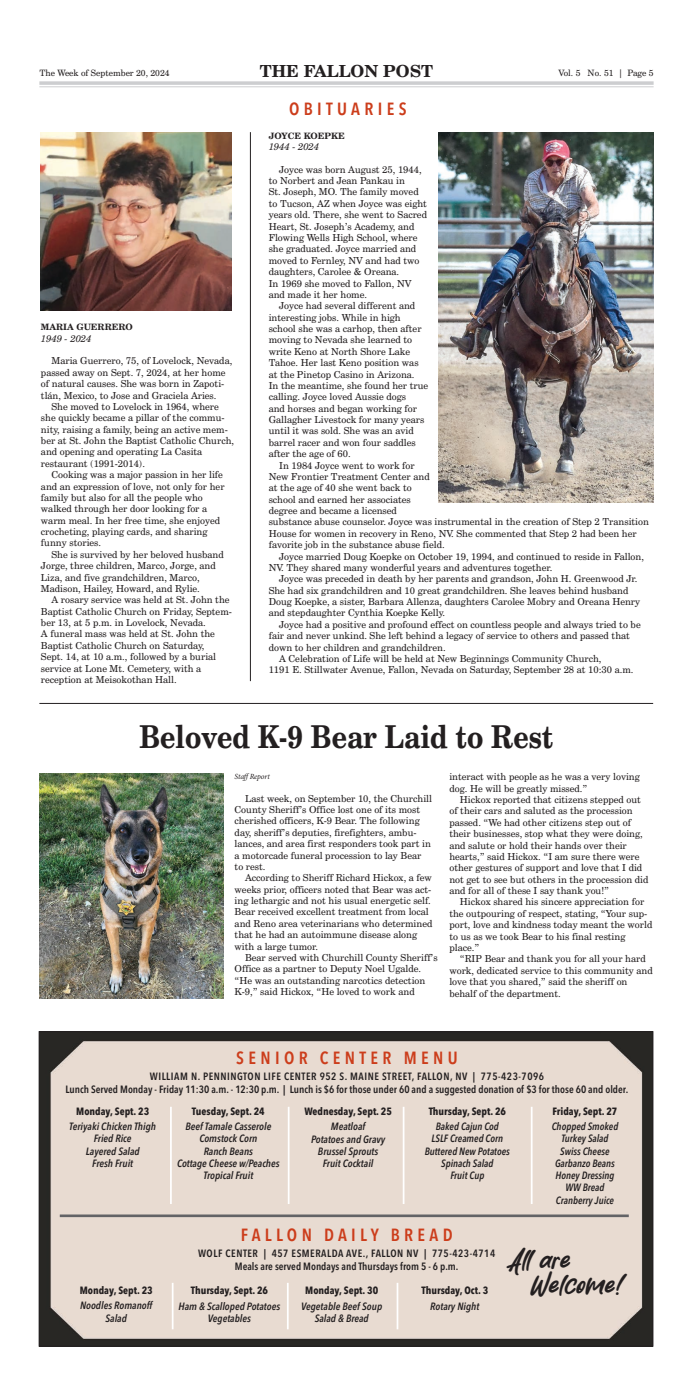
<style>
.page{position:relative;width:693px;height:1386px;background:#fff}
.page>*{position:absolute;margin:0;border:0;box-sizing:border-box;transform-origin:0 0}
.t1{font:700 31.5px "Century Schoolbook BT";color:#231f20;scale:.85 1}
.t2{font:22.75px/25.6px "Bitcheese";color:#231f20}
.t3{font:600 17.5px "Avenir Next Condensed";letter-spacing:.25em;color:#cc3d1b}
.t4{font:700 16.62px "Century Schoolbook BT";color:#231f20}
.t5{font:italic 600 10.5px/12.2px "Avenir Next Condensed";color:#231f20;text-align:center}
.t6{font:600 10.5px/13.5px "Avenir Next Condensed";color:#231f20;text-align:center}
.t7{font:italic 600 10.5px/12.2px "Avenir Next Condensed";color:#231f20;text-align:center;scale:.96 1}
.t8{font:700 10.5px "Avenir Next Condensed";color:#231f20}
.t9{font:600 10.5px/13.5px "Avenir Next Condensed";letter-spacing:.02em;color:#231f20;text-align:center}
.t10{font:9.62px/11.4px "Century Schoolbook BT";color:#231f20}
.t11{font:italic 9.62px "Century Schoolbook BT";color:#231f20}
.t12{font:8.75px "Century Schoolbook BT";color:#231f20}
.t13{font:700 8.75px "Century Schoolbook BT";color:#231f20}
.t14{font:italic 7.88px "Minion Pro";letter-spacing:-.02em;color:#231f20}
</style>
<div class="page">
<hr style="left:39px;top:81px;width:615px;height:4px;background:#d4d5d7">
<hr style="left:39px;top:86px;width:615px;height:1px;background:#cdced0">
<img style="left:41px;top:1033px;width:610px;height:311px">
<hr style="left:60px;top:1215px;width:569px;height:2px;background:#636366">
<hr style="left:170px;top:1107px;width:2px;height:97px;background:#fff">
<hr style="left:288px;top:1107px;width:2px;height:97px;background:#fff">
<hr style="left:403px;top:1107px;width:1px;height:97px;background:#fff">
<hr style="left:531px;top:1107px;width:2px;height:97px;background:#fff">
<hr style="left:172px;top:1283px;width:2px;height:46px;background:#fff">
<hr style="left:287px;top:1283px;width:2px;height:46px;background:#fff">
<hr style="left:397px;top:1283px;width:1px;height:46px;background:#fff">
<img style="left:40px;top:132px;width:191px;height:178px">
<img style="left:439px;top:132px;width:215px;height:370px">
<hr style="left:250px;top:132px;width:1px;height:549px;background:#231f20">
<hr style="left:39px;top:703px;width:614px;height:1px;background:#231f20">
<img style="left:39px;top:773px;width:184px;height:225px">
<p class="t12" style="left:39px;top:70px;width:132px">The Week of September 20, 2024</p>
<h3 class="t4" style="left:260px;top:65px;width:175px">THE FALLON POST</h3>
<p class="t12" style="left:558px;top:70px;width:97px">Vol. 5 No. 51 | Page 5</p>
<p class="t13" style="left:41px;top:324px;width:93px">MARIA GUERRERO</p>
<p class="t11" style="left:41px;top:335px;width:52px">1949 - 2024</p>
<p class="t10" style="left:41px;top:356px;width:193px;text-indent:11px">Maria Guerrero, 75, of Lovelock, Nevada, passed away on Sept. 7, 2024, at her home of natural causes. She was born in Zapoti&shy;tlán, Mexico, to Jose and Graciela Aries.</p>
<p class="t10" style="left:41px;top:402px;width:195px;text-indent:11px">She moved to Lovelock in 1964, where she quickly became a pillar of the commu&shy;nity, raising a family, being an active mem&shy;ber at St. John the Baptist Catholic Church, and opening and operating La Casita restaurant (1991-2014).</p>
<p class="t10" style="left:41px;top:470px;width:185px;text-indent:11px">Cooking was a major passion in her life and an expression of love, not only for her family but also for all the people who walked through her door looking for a warm meal. In her free time, she enjoyed crocheting, playing cards, and sharing funny stories.</p>
<p class="t10" style="left:41px;top:550px;width:184px;text-indent:11px">She is survived by her beloved husband Jorge, three children, Marco, Jorge, and Liza, and five grandchildren, Marco, Madison, Hailey, Howard, and Rylie.</p>
<p class="t10" style="left:41px;top:595px;width:193px;text-indent:11px">A rosary service was held at St. John the Baptist Catholic Church on Friday, Septem&shy;ber 13, at 5 p.m. in Lovelock, Nevada.<br>A funeral mass was held at St. John the Baptist Catholic Church on Saturday,<br>Sept. 14, at 10 a.m., followed by a burial service at Lone Mt. Cemetery, with a reception at Meisokothan Hall.</p>
<h3 class="t3" style="left:289px;top:94px;width:119px">OBITUARIES</h3>
<p class="t13" style="left:269px;top:132px;width:78px">JOYCE KOEPKE</p>
<p class="t11" style="left:269px;top:143px;width:52px">1944 - 2024</p>
<p class="t10" style="left:269px;top:165px;width:160px;text-indent:11px">Joyce was born August 25, 1944, to Norbert and Jean Pankau in<br>St. Joseph, MO. The family moved to Tucson, AZ when Joyce was eight years old. There, she went to Sacred<br>Heart, St. Joseph’s Academy, and<br>Flowing Wells High School, where she graduated. Joyce married and moved to Fernley, NV and had two daughters, Carolee &amp; Oreana.<br>In 1969 she moved to Fallon, NV and made it her home.</p>
<p class="t10" style="left:269px;top:301px;width:161px;text-indent:11px">Joyce had several different and interesting jobs. While in high school she was a carhop, then after moving to Nevada she learned to write Keno at North Shore Lake<br>Tahoe. Her last Keno position was at the Pinetop Casino in Arizona.<br>In the meantime, she found her true calling. Joyce loved Aussie dogs<br>and horses and began working for<br>Gallagher Livestock for many years until it was sold. She was an avid barrel racer and won four saddles after the age of 60.</p>
<p class="t10" style="left:269px;top:460px;width:382px;text-indent:11px">In 1984 Joyce went to work for<br>New Frontier Treatment Center and<br>at the age of 40 she went back to<br>school and earned her associates<br>degree and became a licensed<br>substance abuse counselor. Joyce was instrumental in the creation of Step 2 Transition House for women in recovery in Reno, NV. She commented that Step 2 had been her favorite job in the substance abuse field.</p>
<p class="t10" style="left:269px;top:551px;width:377px;text-indent:11px">Joyce married Doug Koepke on October 19, 1994, and continued to reside in Fallon,<br>NV. They shared many wonderful years and adventures together.</p>
<p class="t10" style="left:269px;top:574px;width:373px;text-indent:11px">Joyce was preceded in death by her parents and grandson, John H. Greenwood Jr.<br>She had six grandchildren and 10 great grandchildren. She leaves behind husband Doug Koepke, a sister, Barbara Allenza, daughters Carolee Mobry and Oreana Henry and stepdaughter Cynthia Koepke Kelly.</p>
<p class="t10" style="left:279px;top:620px;width:363px">Joyce had a positive and profound effect on countless people and always tried to be</p>
<p class="t10" style="left:269px;top:631px;width:363px">fair and never unkind. She left behind a legacy of service to others and passed that</p>
<p class="t10" style="left:269px;top:642px;width:179px">down to her children and grandchildren.</p>
<p class="t10" style="left:279px;top:654px;width:324px">A Celebration of Life will be held at New Beginnings Community Church,</p>
<p class="t10" style="left:269px;top:665px;width:366px">1191 E. Stillwater Avenue, Fallon, Nevada on Saturday, September 28 at 10:30 a.m.</p>
<h1 class="t1" style="left:139px;top:725px;width:489px">Beloved K-9 Bear Laid to Rest</h1>
<p class="t14" style="left:235px;top:773px;width:37px">StaffReport</p>
<p class="t10" style="left:235px;top:793px;width:199px;text-indent:11px">Last week, on September 10, the Churchill County Sheriff’s Office lost one of its most cherished officers, K-9 Bear. The following day, sheriff’s deputies, firefighters, ambu&shy;lances, and area first responders took part in a motorcade funeral procession to lay Bear to rest.</p>
<p class="t10" style="left:235px;top:873px;width:199px;text-indent:11px">According to Sheriff Richard Hickox, a few weeks prior, officers noted that Bear was act&shy;ing lethargic and not his usual energetic self.<br>Bear received excellent treatment from local and Reno area veterinarians who determined that he had an autoimmune disease along with a large tumor.</p>
<p class="t10" style="left:235px;top:953px;width:205px;text-indent:11px">Bear served with Churchill County Sheriff’s Office as a partner to Deputy Noel Ugalde. “He was an outstanding narcotics detection K-9,” said Hickox, “He loved to work and</p>
<p class="t10" style="left:449px;top:772px;width:192px">interact with people as he was a very loving dog. He will be greatly missed.”</p>
<p class="t10" style="left:449px;top:795px;width:201px;text-indent:11px">Hickox reported that citizens stepped out of their cars and saluted as the procession passed. “We had other citizens step out of their businesses, stop what they were doing, and salute or hold their hands over their hearts,” said Hickox. “I am sure there were other gestures of support and love that I did not get to see but others in the procession did and for all of these I say thank you!”</p>
<p class="t10" style="left:449px;top:897px;width:205px;text-indent:11px">Hickox shared his sincere appreciation for the outpouring of respect, stating, “Your sup&shy;port, love and kindness today meant the world to us as we took Bear to his final resting place.”</p>
<p class="t10" style="left:449px;top:954px;width:205px;text-indent:11px">“RIP Bear and thank you for all your hard work, dedicated service to this community and love that you shared,” said the sheriff on behalf of the department.</p>
<h3 class="t3" style="left:236px;top:1043px;width:223px">SENIOR CENTER MENU</h3>
<p class="t6" style="left:65px;top:1069px;width:564px">WILLIAM N. PENNINGTON LIFE CENTER 952 S. MAINE STREET, FALLON, NV | 775-423-7096<br>Lunch Served Monday - Friday 11:30 a.m. - 12:30 p.m. | Lunch is $6 for those under 60 and a suggested donation of $3 for those 60 and older.</p>
<p class="t8" style="left:76px;top:1105px;width:74px">Monday, Sept. 23</p>
<p class="t5" style="left:69px;top:1120px;width:88px">Teriyaki Chicken Thigh<br>Fried Rice<br>Layered Salad<br>Fresh Fruit</p>
<p class="t8" style="left:80px;top:1284px;width:74px">Monday, Sept. 23</p>
<p class="t5" style="left:80px;top:1300px;width:74px">Noodles Romanoff<br>Salad</p>
<p class="t8" style="left:192px;top:1105px;width:74px">Tuesday, Sept. 24</p>
<p class="t5" style="left:177px;top:1120px;width:104px">Beef Tamale Casserole<br>Comstock Corn<br>Ranch Beans<br>Cottage Cheese w/Peaches<br>Tropical Fruit</p>
<p class="t8" style="left:304px;top:1105px;width:89px">Wednesday, Sept. 25</p>
<p class="t5" style="left:311px;top:1120px;width:76px">Meatloaf<br>Potatoes and Gravy<br>Brussel Sprouts<br>Fruit Cocktail</p>
<p class="t8" style="left:429px;top:1105px;width:79px">Thursday, Sept. 26</p>
<p class="t7" style="left:425px;top:1120px;width:90px">Baked Cajun Cod<br>LSLF Creamed Corn<br>Buttered New Potatoes<br>Spinach Salad<br>Fruit Cup</p>
<p class="t8" style="left:553px;top:1105px;width:66px">Friday, Sept. 27</p>
<p class="t7" style="left:552px;top:1120px;width:71px">Chopped Smoked<br>Turkey Salad<br>Swiss Cheese<br>Garbanzo Beans<br>Honey Dressing<br>WW Bread<br>Cranberry Juice</p>
<h3 class="t3" style="left:241px;top:1220px;width:214px">FALLON DAILY BREAD</h3>
<p class="t9" style="left:198px;top:1246px;width:299px">WOLF CENTER | 457 ESMERALDA AVE., FALLON NV | 775-423-4714<br>Meals are served Mondays and Thursdays from 5 - 6 p.m.</p>
<p class="t8" style="left:191px;top:1284px;width:79px">Thursday, Sept. 26</p>
<p class="t5" style="left:179px;top:1300px;width:103px">Ham &amp; Scalloped Potatoes<br>Vegetables</p>
<p class="t8" style="left:305px;top:1284px;width:74px">Monday, Sept. 30</p>
<p class="t5" style="left:301px;top:1300px;width:83px">Vegetable Beef Soup<br>Salad &amp; Bread</p>
<p class="t8" style="left:421px;top:1284px;width:68px">Thursday, Oct. 3</p>
<p class="t5" style="left:430px;top:1300px;width:51px">Rotary Night</p>
<h2 class="t2" style="left:532px;top:1249px;width:91px;text-indent:-25px">All are<br>Welcome!</h2>
</div>
